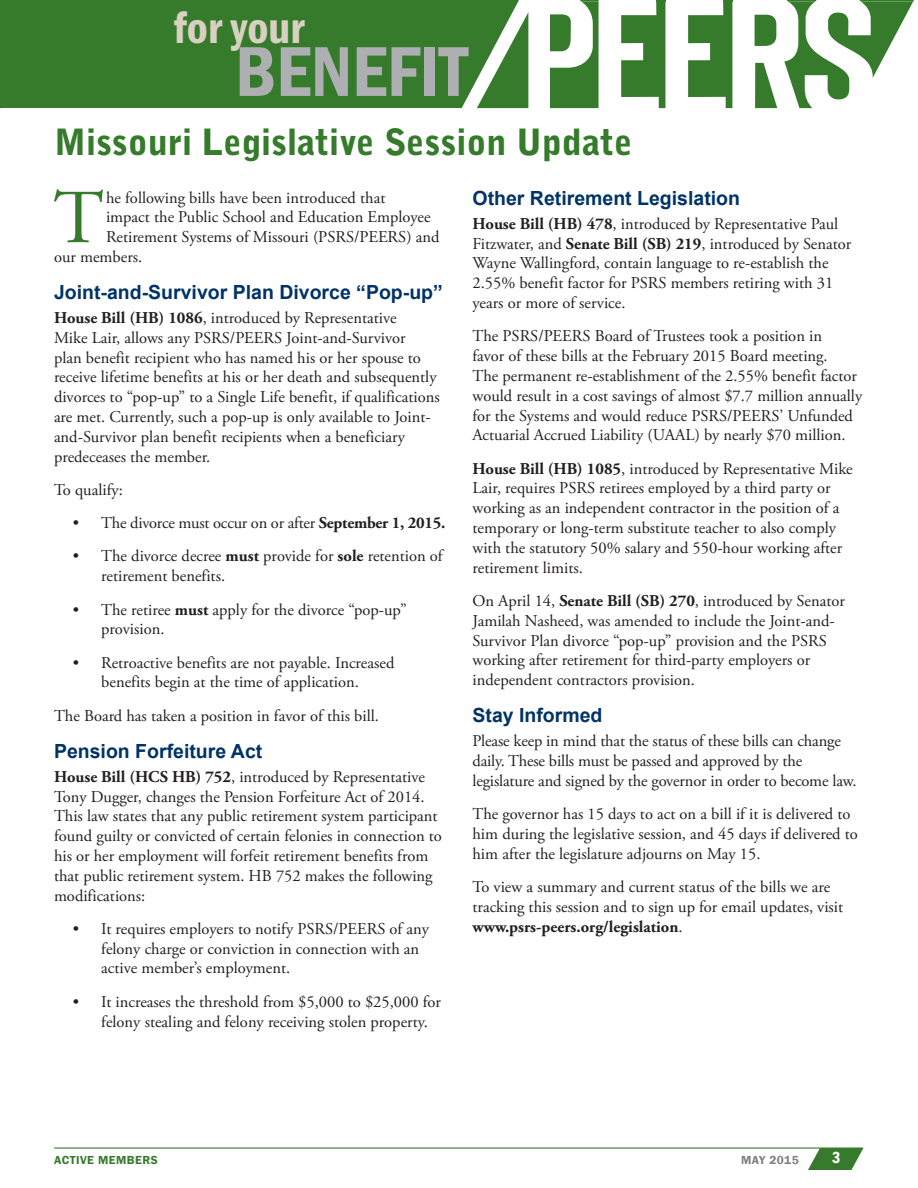
<style>
.page{position:relative;width:918px;height:1188px;background:#fff}
.page>*{position:absolute;margin:0;border:0;box-sizing:border-box;transform-origin:0 0}
.Body_PP{font:76.2px "Adobe Garamond Pro";color:#357b2b}
.t1{font:600 condensed 73.05px "Franklin Gothic";color:#aeafb3}
.t2{font:600 condensed 45.9px "Franklin Gothic";color:#d8d0c0}
.Header1{font:900 36px "Bell Gothic Std";color:#357b2b}
.Subheader_PP{font:700 19.5px "Arial";color:#003367}
.Body_PP-2{font:16.5px/19.8px "Adobe Garamond Pro";color:#231f20}
.t3{font:600 condensed 16.5px "Franklin Gothic";color:#fff}
.t4{font:600 12px "Franklin Gothic";letter-spacing:.04em;color:#357b2b}
.t5{font:600 12px "Franklin Gothic";letter-spacing:.04em;color:#808083}
.s1{font-weight:700}
</style>
<div class="page">
<svg style="left:808px;top:1149px;width:55px;height:21px"></svg>
<hr style="left:55px;top:1148px;width:808px;height:1px;background:#357b2b">
<svg style="left:523px;top:13px;width:5px;height:95px"></svg>
<div style="left:3px;top:0;width:520px;height:108px;background:#357b2b"></div>
<svg style="left:550px;top:0;width:49px;height:108px"></svg>
<svg style="left:621px;top:0;width:44px;height:108px"></svg>
<svg style="left:688px;top:0;width:44px;height:108px"></svg>
<svg style="left:755px;top:0;width:159px;height:108px"></svg>
<svg style="left:0;top:0;width:3px;height:108px"></svg>
<h3 class="t2" style="left:174px;top:-3px;width:133px">for your</h3>
<h2 class="t1" style="left:235px;top:23px;width:234px">BENEFIT</h2>
<p class="Header1" style="left:54px;top:122px;width:580px">Missouri Legislative Session Update</p>
<p class="Body_PP" style="left:53px;top:172px;width:52px">T</p>
<p class="Body_PP-2" style="left:106px;top:188px;width:281px">he following bills have been introduced that</p>
<p class="Subheader_PP" style="left:472px;top:185px;width:269px">Other Retirement Legislation</p>
<p class="Body_PP-2" style="left:472px;top:214px;width:380px"><span class="s1">House Bill (HB) 478</span>, introduced by Representative Paul Fitzwater, and <span class="s1">Senate Bill (SB) 219</span>, introduced by Senator Wayne Wallingford, contain language to re-establish the 2.55% benefit factor for PSRS members retiring with 31 years or more of service.</p>
<p class="Body_PP-2" style="left:472px;top:327px;width:391px">The PSRS/PEERS Board of Trustees took a position in<br>favor of these bills at the February 2015 Board meeting.<br>The permanent re-establishment of the 2.55% benefit factor would result in a cost savings of almost $7.7 million annually for the Systems and would reduce PSRS/PEERS’ Unfunded Actuarial Accrued Liability (UAAL) by nearly $70 million.</p>
<p class="Body_PP-2" style="left:472px;top:459px;width:382px"><span class="s1">House Bill (HB) 1085</span>, introduced by Representative Mike Lair, requires PSRS retirees employed by a third party or working as an independent contractor in the position of a temporary or long-term substitute teacher to also comply with the statutory 50% salary and 550-hour working after retirement limits.</p>
<p class="Body_PP-2" style="left:472px;top:591px;width:374px">On April 14, <span class="s1">Senate Bill (SB) 270</span>, introduced by Senator Jamilah Nasheed, was amended to include the Joint-and-Survivor Plan divorce “pop-up” provision and the PSRS working after retirement for third-party employers or independent contractors provision.</p>
<p class="Subheader_PP" style="left:472px;top:702px;width:132px">Stay Informed</p>
<p class="Body_PP-2" style="left:472px;top:732px;width:385px">Please keep in mind that the status of these bills can change daily. These bills must be passed and approved by the legislature and signed by the governor in order to become law.</p>
<p class="Body_PP-2" style="left:472px;top:805px;width:387px">The governor has 15 days to act on a bill if it is delivered to him during the legislative session, and 45 days if delivered to him after the legislature adjourns on May 15.</p>
<p class="Body_PP-2" style="left:472px;top:877px;width:372px">To view a summary and current status of the bills we are tracking this session and to sign up for email updates, visit <span class="s1">www.psrs-peers.org/legislation</span>.</p>
<p class="Body_PP-2" style="left:106px;top:208px;width:326px">impact the Public School and Education Employee</p>
<p class="Body_PP-2" style="left:106px;top:228px;width:335px">Retirement Systems of Missouri (PSRS/PEERS) and</p>
<p class="Body_PP-2" style="left:54px;top:247px;width:90px">our members.</p>
<p class="Subheader_PP" style="left:54px;top:279px;width:390px">Joint-and-Survivor Plan Divorce “Pop-up”</p>
<p class="Body_PP-2" style="left:54px;top:308px;width:387px"><span class="s1">House Bill (HB) 1086</span>, introduced by Representative<br>Mike Lair, allows any PSRS/PEERS Joint-and-Survivor<br>plan benefit recipient who has named his or her spouse to receive lifetime benefits at his or her death and subsequently divorces to “pop-up” to a Single Life benefit, if qualifications are met. Currently, such a pop-up is only available to Joint&shy;and-Survivor plan benefit recipients when a beneficiary predeceases the member.</p>
<p class="Body_PP-2" style="left:54px;top:480px;width:70px">To qualify:</p>
<p class="Body_PP-2" style="left:73px;top:514px;width:374px">• The divorce must occur on or after <span class="s1">September 1, 2015.</span></p>
<p class="Body_PP-2" style="left:101px;top:547px;width:343px;text-indent:-29px">• The divorce decree <span class="s1">must</span> provide for <span class="s1">sole</span> retention of retirement benefits.</p>
<p class="Body_PP-2" style="left:101px;top:600px;width:307px;text-indent:-29px">• The retiree <span class="s1">must</span> apply for the divorce “pop-up” provision.</p>
<p class="Body_PP-2" style="left:73px;top:653px;width:323px;text-align:center">• Retroactive benefits are not payable. Increased benefits begin at the time of application.</p>
<p class="Body_PP-2" style="left:54px;top:706px;width:327px">The Board has taken a position in favor of this bill.</p>
<p class="Subheader_PP" style="left:54px;top:738px;width:210px">Pension Forfeiture Act</p>
<p class="Body_PP-2" style="left:54px;top:767px;width:390px"><span class="s1">House Bill (HCS HB) 752</span>, introduced by Representative Tony Dugger, changes the Pension Forfeiture Act of 2014.<br>This law states that any public retirement system participant found guilty or convicted of certain felonies in connection to his or her employment will forfeit retirement benefits from that public retirement system. HB 752 makes the following modifications:</p>
<p class="Body_PP-2" style="left:101px;top:919px;width:329px;text-indent:-29px">• It requires employers to notify PSRS/PEERS of any felony charge or conviction in connection with an active member’s employment.</p>
<p class="Body_PP-2" style="left:101px;top:992px;width:341px;text-indent:-29px">• It increases the threshold from $5,000 to $25,000 for felony stealing and felony receiving stolen property.</p>
<p class="t4" style="left:54px;top:1153px;width:105px">ACTIVE MEMBERS</p>
<p class="t5" style="left:741px;top:1153px;width:59px">MAY 2015</p>
<p class="t3" style="left:832px;top:1147px;width:10px">3</p>
</div>
